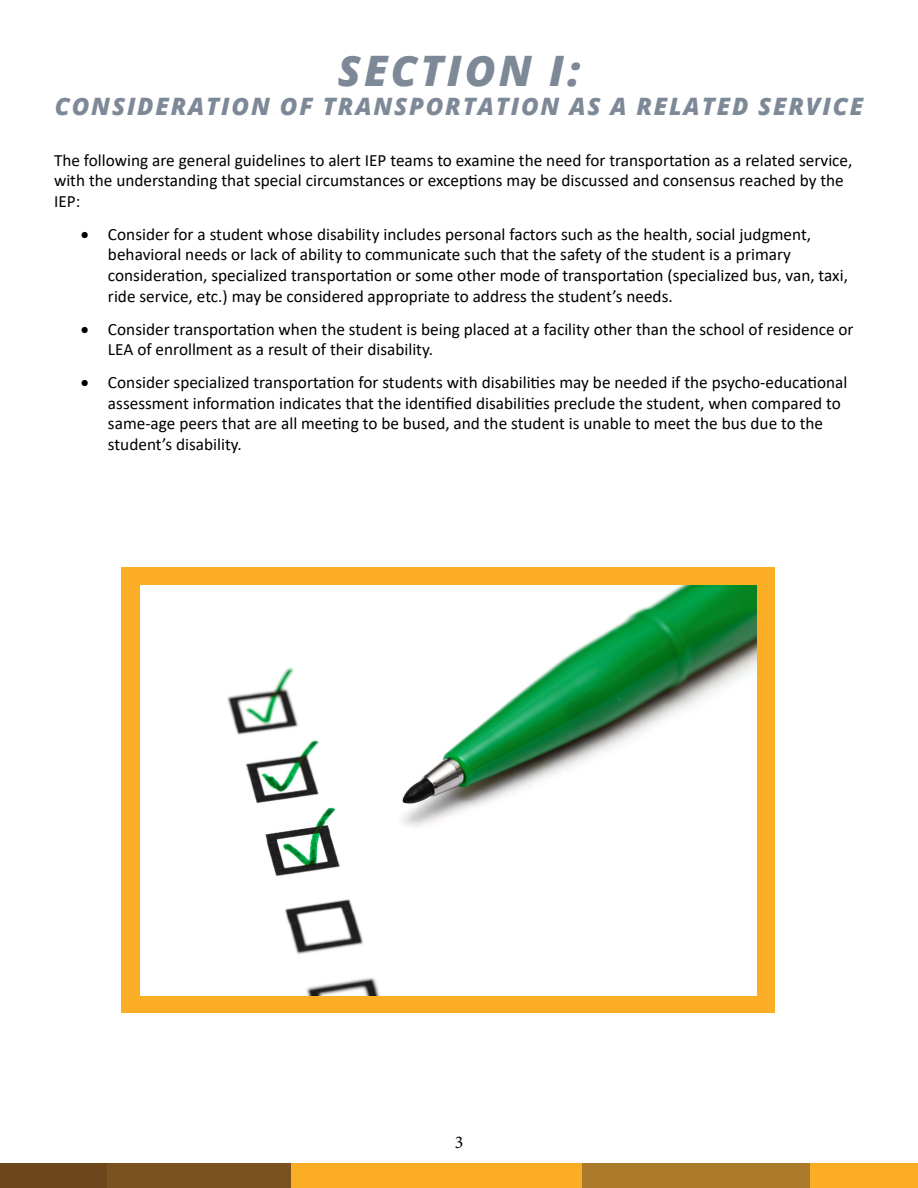
<style>
.page{position:relative;width:918px;height:1188px;background:#fff}
.page>*{position:absolute;margin:0;border:0;box-sizing:border-box;transform-origin:0 0}
.t1{font:italic 800 42px "Open Sans";letter-spacing:.075em;color:#7e8998}
.t2{font:italic 800 24px "Open Sans";letter-spacing:.075em;color:#7e8998}
.t3{font:18px "Minion Pro";color:#000}
.t4{font:17.25px/20.7px "Calibri";color:#000}
</style>
<div class="page">
<div style="left:106px;top:1164px;width:186px;height:24px;background:#7b5120"></div>
<div style="left:0;top:1164px;width:106px;height:24px;background:#6d471c"></div>
<div style="left:582px;top:1164px;width:228px;height:24px;background:#ac7a2b"></div>
<div style="left:292px;top:1164px;width:290px;height:24px;background:#fbad26"></div>
<div style="left:810px;top:1164px;width:108px;height:24px;background:#fbad26"></div>
<div style="left:122px;top:568px;width:653px;height:445px;background:#fbad26"></div>
<img style="left:140px;top:585px;width:617px;height:411px">
<h1 class="t1" style="left:338px;top:39px;width:244px">SECTION I:</h1>
<h2 class="t2" style="left:55px;top:88px;width:810px">CONSIDERATION OF TRANSPORTATION AS A RELATED SERVICE</h2>
<p class="t4" style="left:54px;top:149px;width:800px">The following are general guidelines to alert IEP teams to examine the need for transportation as a related service, with the understanding that special circumstances or exceptions may be discussed and consensus reached by the<br>IEP:</p>
<p class="t4" style="left:108px;top:223px;width:742px;text-indent:-27px">• Consider for a student whose disability includes personal factors such as the health, social judgment, behavioral needs or lack of ability to communicate such that the safety of the student is a primary consideration, specialized transportation or some other mode of transportation (specialized bus, van, taxi, ride service, etc.) may be considered appropriate to address the student’s needs.</p>
<p class="t4" style="left:108px;top:318px;width:747px;text-indent:-27px">• Consider transportation when the student is being placed at a facility other than the school of residence or<br>LEA of enrollment as a result of their disability.</p>
<p class="t4" style="left:108px;top:371px;width:741px;text-indent:-27px">• Consider specialized transportation for students with disabilities may be needed if the psycho-educational assessment information indicates that the identified disabilities preclude the student, when compared to same-age peers that are all meeting to be bused, and the student is unable to meet the bus due to the student’s disability.</p>
<p class="t3" style="left:455px;top:1130px;width:10px">3</p>
</div>
